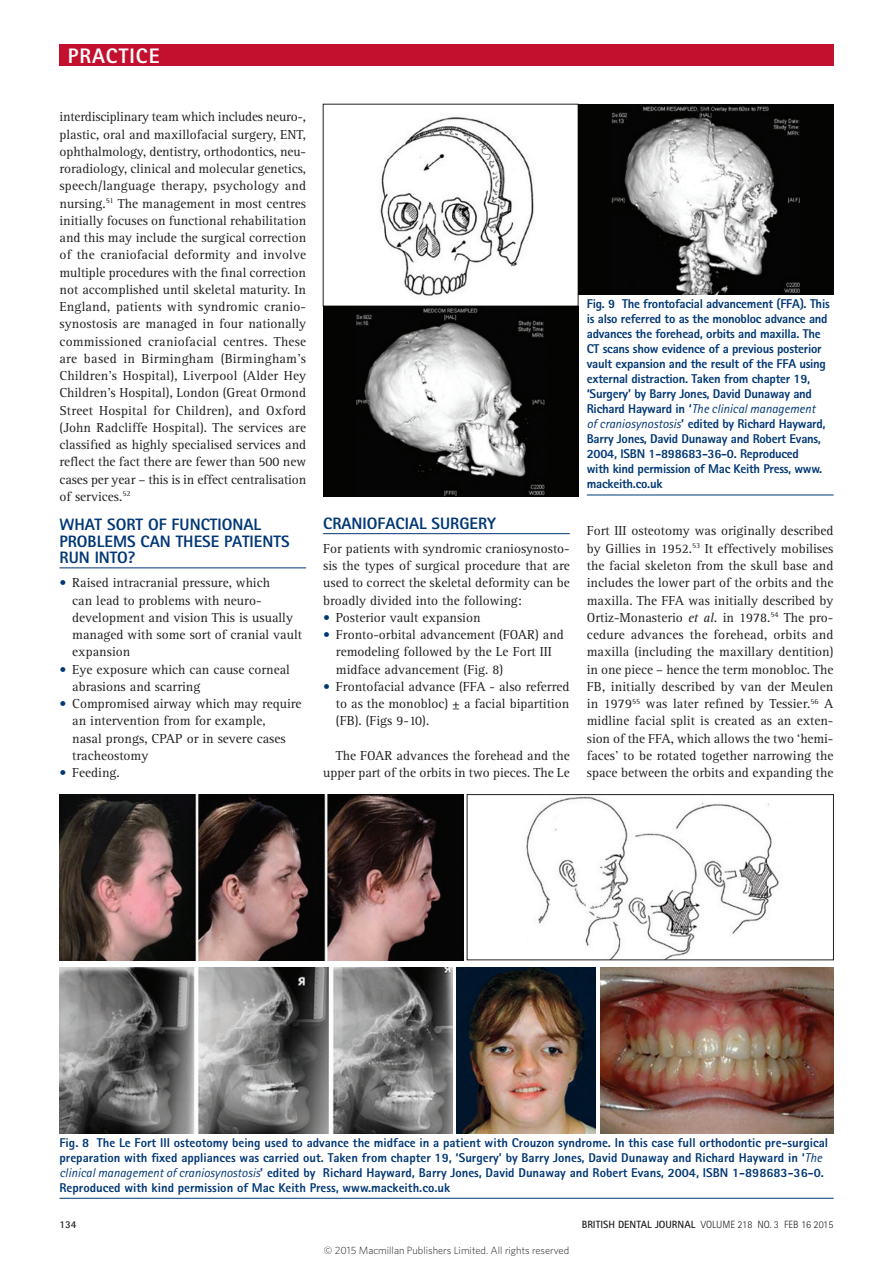
<style>
.page{position:relative;width:893px;height:1263px;background:#fff}
.page>*{position:absolute;margin:0;border:0;box-sizing:border-box;transform-origin:0 0}
.t1{font:21px "Rotis Sans Serif Std Extra Bold 2";letter-spacing:.05em;color:#fff}
.t2{font:800 16.5px/16.5px "Rotis Sans Serif Std";color:#013775}
.t3{font:13.5px/17.2px "Rotis Serif Std";color:#231f20;text-align:justify}
.t4{font:800 12.75px/15px "Rotis Sans Serif Std";letter-spacing:-.02em;color:#013775}
.t5{font:800 12.75px/15px "Rotis Sans Serif Std";color:#013775}
.t6{font:300 10.5px "Whitney";color:#231f20}
.t7{font:300 10.5px "Rotis Sans Serif Std";color:#231f20}
.t8{font:10.5px "Rotis Sans Serif Std Bold 2";color:#231f20}
.s1{color:#013775}
.s2{font-weight:400;font-style:italic}
.s3{font-style:italic}
.s4{font-weight:700}
</style>
<div class="page">
<div style="left:59px;top:45px;width:774px;height:21px;background:#c3102e"></div>
<hr style="left:60px;top:567px;width:246px;height:1px;background:#013775">
<hr style="left:323px;top:533px;width:247px;height:1px;background:#013775">
<img style="left:526px;top:796px;width:253px;height:162px">
<div style="left:467px;top:794px;width:367px;height:166px;border:1px solid #231f20"></div>
<img style="left:60px;top:794px;width:403px;height:166px">
<img style="left:60px;top:967px;width:392px;height:166px">
<img style="left:457px;top:968px;width:139px;height:165px">
<img style="left:601px;top:968px;width:232px;height:165px">
<hr style="left:60px;top:1198px;width:774px;height:1px;background:#013775">
<img style="left:323px;top:116px;width:255px;height:380px">
<img style="left:578px;top:104px;width:255px;height:190px">
<hr style="left:587px;top:495px;width:247px;height:1px;background:#013775">
<h1 class="t1" style="left:68px;top:42px;width:93px">PRACTICE</h1>
<p class="t3" style="left:60px;top:109px;width:248px">interdisciplinary team which includes neuro-, plastic, oral and maxillofacial surgery, ENT, ophthalmology, dentistry, orthodontics, neu&shy;roradiology, clinical and molecular genetics, speech/language therapy, psychology and nursing.<sup>51</sup> The management in most centres initially focuses on functional rehabilitation and this may include the surgical correction of the craniofacial deformity and involve multiple procedures with the final correction not accomplished until skeletal maturity. In England, patients with syndromic cranio&shy;synostosis are managed in four nationally commissioned craniofacial centres. These are based in Birmingham (Birmingham’s Children’s Hospital), Liverpool (Alder Hey Children’s Hospital), London (Great Ormond Street Hospital for Children), and Oxford (John Radcliffe Hospital). The services are classified as highly specialised services and reflect the fact there are fewer than 500 new cases per year – this is in effect centralisation of services.<sup>52</sup></p>
<p class="t2" style="left:60px;top:516px;width:232px">WHAT SORT OF FUNCTIONAL<br>PROBLEMS CAN THESE PATIENTS<br>RUN INTO?</p>
<p class="t3" style="left:72px;top:574px;width:231px;text-align:left;text-indent:-13px"><span class="s1">•</span> Raised intracranial pressure, which<br>can lead to problems with neuro&shy;development and vision This is usually managed with some sort of cranial vault expansion</p>
<p class="t3" style="left:72px;top:661px;width:219px;text-indent:-13px"><span class="s1">•</span> Eye exposure which can cause corneal abrasions and scarring</p>
<p class="t3" style="left:72px;top:695px;width:231px;text-align:left;text-indent:-13px"><span class="s1">•</span> Compromised airway which may require an intervention from for example,<br>nasal prongs, CPAP or in severe cases tracheostomy</p>
<p class="t3" style="left:60px;top:764px;width:62px"><span class="s1">•</span> Feeding.</p>
<p class="t2" style="left:323px;top:515px;width:174px">CRANIOFACIAL SURGERY</p>
<p class="t3" style="left:323px;top:540px;width:248px">For patients with syndromic craniosynosto&shy;sis the types of surgical procedure that are used to correct the skeletal deformity can be broadly divided into the following:</p>
<p class="t3" style="left:323px;top:609px;width:159px"><span class="s1">•</span> Posterior vault expansion</p>
<p class="t3" style="left:336px;top:626px;width:229px;text-align:left;text-indent:-13px"><span class="s1">•</span> Fronto-orbital advancement (FOAR) and remodeling followed by the Le Fort III midface advancement (Fig. 8)</p>
<p class="t3" style="left:336px;top:678px;width:235px;text-indent:-13px"><span class="s1">•</span> Frontofacial advance (FFA - also referred to as the monobloc) ± a facial bipartition (FB). (Figs 9-10).</p>
<p class="t3" style="left:323px;top:747px;width:248px;text-align:right">The FOAR advances the forehead and the upper part of the orbits in two pieces. The Le</p>
<p class="t4" style="left:587px;top:296px;width:244px">Fig. 9 The frontofacial advancement (FFA). This is also referred to as the monobloc advance and advances the forehead, orbits and maxilla. The CT scans show evidence of a previous posterior vault expansion and the result of the FFA using external distraction. Taken from chapter 19, ‘Surgery’ by Barry Jones, David Dunaway and Richard Hayward in ‘<span class="s2">The clinical management<br>of craniosynostosis</span>’ edited by Richard Hayward, Barry Jones, David Dunaway and Robert Evans, 2004, ISBN 1-898683-36-0. Reproduced<br>with kind permission of Mac Keith Press, www. mackeith.co.uk</p>
<p class="t3" style="left:587px;top:523px;width:248px">Fort III osteotomy was originally described by Gillies in 1952.<sup>53</sup> It effectively mobilises the facial skeleton from the skull base and includes the lower part of the orbits and the maxilla. The FFA was initially described by Ortiz-Monasterio <span class="s3">et al.</span> in 1978.<sup>54</sup> The pro&shy;cedure advances the forehead, orbits and maxilla (including the maxillary dentition) in one piece – hence the term monobloc. The FB, initially described by van der Meulen in 1979<sup>55</sup> was later refined by Tessier.<sup>56</sup> A midline facial split is created as an exten&shy;sion of the FFA, which allows the two ‘hemi&shy;faces’ to be rotated together narrowing the space between the orbits and expanding the</p>
<p class="t5" style="left:60px;top:1134px;width:770px">Fig. 8 The Le Fort III osteotomy being used to advance the midface in a patient with Crouzon syndrome. In this case full orthodontic pre-surgical preparation with fixed appliances was carried out. Taken from chapter 19, ‘Surgery’ by Barry Jones, David Dunaway and Richard Hayward in ‘<span class="s2">The clinical management of craniosynostosis</span>’ edited by Richard Hayward, Barry Jones, David Dunaway and Robert Evans, 2004, ISBN 1-898683-36-0.<br>Reproduced with kind permission of Mac Keith Press, www.mackeith.co.uk</p>
<p class="t8" style="left:60px;top:1217px;width:18px">134</p>
<p class="t6" style="left:324px;top:1243px;width:247px">© 2015 Macmillan Publishers Limited. All rights reserved</p>
<p class="t7" style="left:582px;top:1218px;width:253px"><span class="s4">BRITISH DENTAL JOURNAL</span> VOLUME 218 NO. 3 FEB 16 2015</p>
</div>
